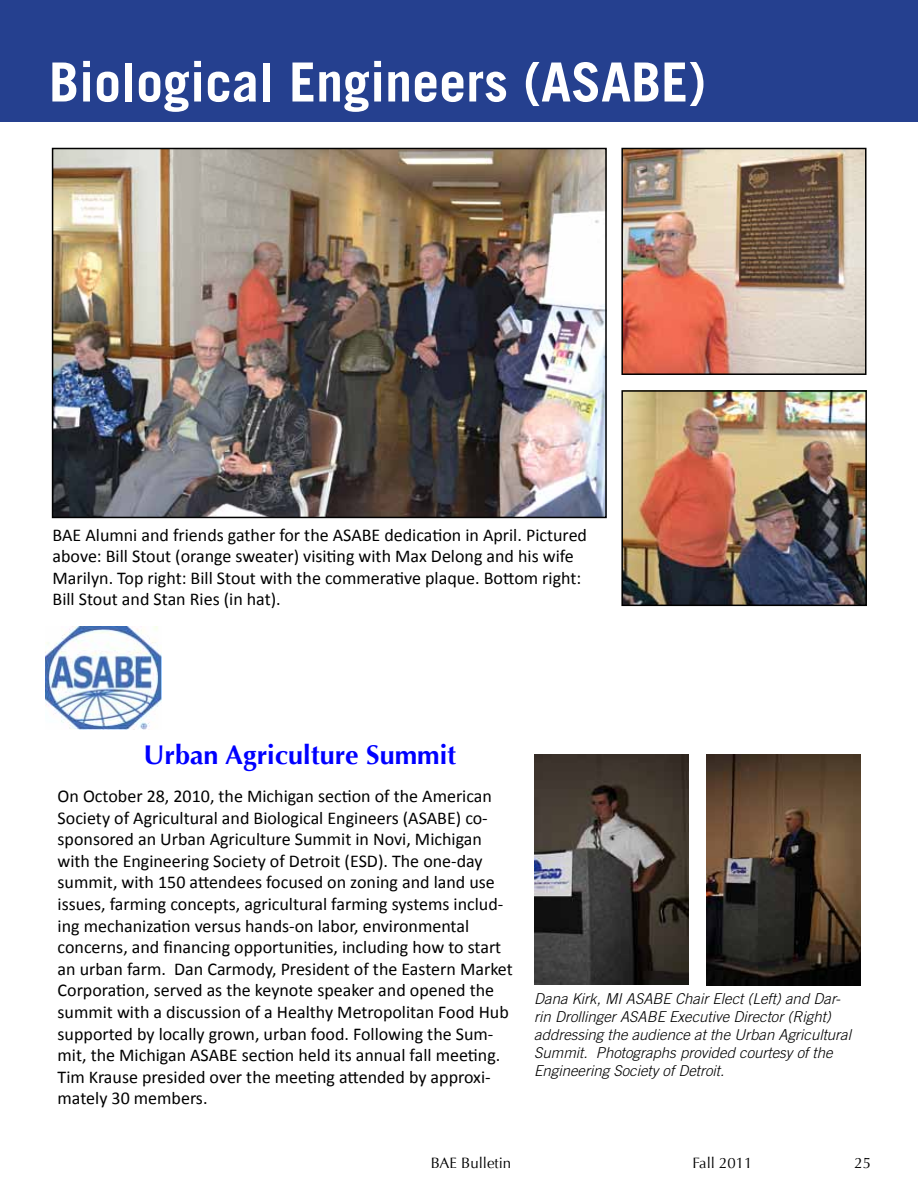
<style>
.page{position:relative;width:918px;height:1188px;background:#fff}
.page>*{position:absolute;margin:0;border:0;box-sizing:border-box;transform-origin:0 0}
.t1{font:700 54px "Trade Gothic";color:#fff}
.t2{font:700 27px "Optima";color:#00f}
.t3{font:18px/21.6px "Calibri";color:#000}
.t4{font:italic 300 15px/18px "Trade Gothic";color:#000}
.t5{font:15px "Optima";color:#000}
</style>
<div class="page">
<div style="left:0;top:0;width:918px;height:122px;background:#25408f"></div>
<img style="left:45px;top:626px;width:117px;height:104px">
<img style="left:534px;top:755px;width:154px;height:230px">
<img style="left:707px;top:755px;width:153px;height:230px">
<img style="left:55px;top:151px;width:549px;height:364px">
<div style="left:52px;top:148px;width:555px;height:370px;border:2px solid #000"></div>
<img style="left:624px;top:393px;width:240px;height:210px">
<div style="left:621px;top:390px;width:246px;height:216px;border:2px solid #000"></div>
<img style="left:624px;top:151px;width:240px;height:221px">
<div style="left:621px;top:148px;width:246px;height:227px;border:2px solid #000"></div>
<h1 class="t1" style="left:49px;top:49px;width:659px">Biological Engineers (ASABE)</h1>
<p class="t3" style="left:53px;top:523px;width:536px">BAE Alumni and friends gather for the ASABE dedication in April. Pictured above: Bill Stout (orange sweater) visiting with Max Delong and his wife Marilyn. Top right: Bill Stout with the commerative plaque. Bottom right:<br>Bill Stout and Stan Ries (in hat).</p>
<h2 class="t2" style="left:144px;top:739px;width:314px">Urban Agriculture Summit</h2>
<p class="t3" style="left:58px;top:784px;width:457px">On October 28, 2010, the Michigan section of the American Society of Agricultural and Biological Engineers (ASABE) co&shy;sponsored an Urban Agriculture Summit in Novi, Michigan with the Engineering Society of Detroit (ESD). The one-day summit, with 150 attendees focused on zoning and land use issues, farming concepts, agricultural farming systems includ&shy;ing mechanization versus hands-on labor, environmental concerns, and financing opportunities, including how to start an urban farm. Dan Carmody, President of the Eastern Market Corporation, served as the keynote speaker and opened the summit with a discussion of a Healthy Metropolitan Food Hub supported by locally grown, urban food. Following the Sum&shy;mit, the Michigan ASABE section held its annual fall meeting.<br>Tim Krause presided over the meeting attended by approxi&shy;mately 30 members.</p>
<p class="t4" style="left:534px;top:990px;width:318px">Dana Kirk, MI ASABE Chair Elect (Left) and Dar&shy;rin Drollinger ASABE Executive Director (Right) addressing the audience at the Urban Agricultural Summit. Photographs provided courtesy of the Engineering Society of Detroit.</p>
<p class="t5" style="left:431px;top:1154px;width:82px">BAE Bulletin</p>
<p class="t5" style="left:693px;top:1154px;width:62px">Fall 2011</p>
<p class="t5" style="left:855px;top:1154px;width:18px">25</p>
</div>
